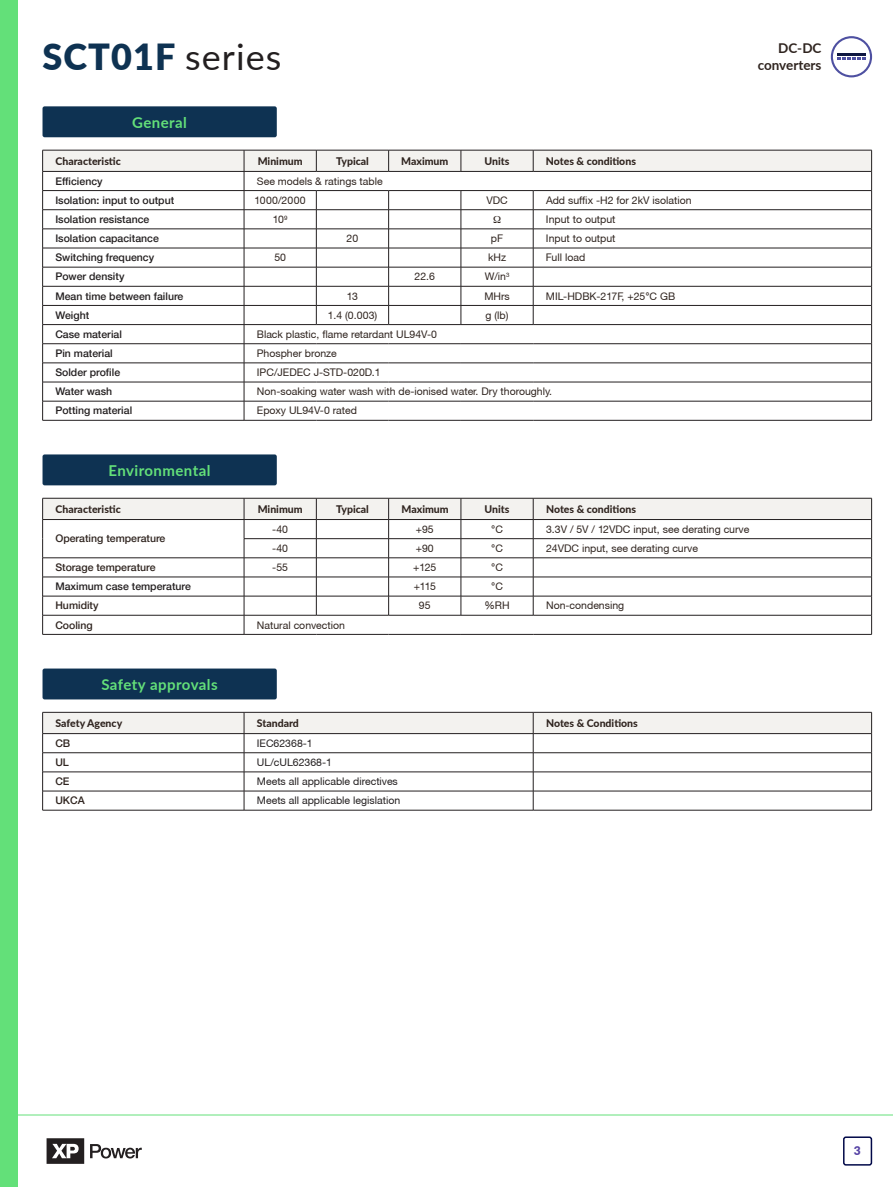
<style>
.page{position:relative;width:893px;height:1187px;background:#fff}
.page>*{position:absolute;margin:0;border:0;box-sizing:border-box;transform-origin:0 0}
.t1{font:900 36px "Lato";letter-spacing:.03em;color:#0e3252}
.t2{font:700 15px "Lato";letter-spacing:.03em;color:#63e079}
.t3{font:700 13.5px/16.5px "Lato";color:#2f241f;text-align:right}
.t4{font:900 12px "Lato";color:#5643a5}
.t5{font:10.5px "Helvetica Neue CE";color:#2f241f}
.t6{font:500 10.5px "Helvetica Neue LT";color:#231f20}
.t7{font:800 10.5px "Lato";color:#2f241f}
.t8{font:10.5px "Helvetica Neue CE";color:#231f20}
.t9{font:500 10.5px "Helvetica Neue LT";color:#2f241f}
.t10{font:10.5px "Helvetica Neue CE";letter-spacing:.04em;color:#2f241f}
.s1{font-weight:400;color:#231f20}
</style>
<div class="page">
<div style="left:43px;top:106px;width:234px;height:31px;background:#0e3252;border-radius:2px"></div>
<div style="left:0;top:0;width:17px;height:1186px;background:#63e079"></div>
<svg style="left:47px;top:1138px;width:37px;height:25px"></svg>
<svg style="left:90px;top:1144px;width:52px;height:14px"></svg>
<div style="left:843px;top:1136px;width:29px;height:29px;border:2px solid #010848;border-radius:2px"></div>
<hr style="left:18px;top:1114px;width:875px;height:1px;background:#63e079">
<svg style="left:831px;top:36px;width:41px;height:41px"></svg>
<div style="left:43px;top:454px;width:234px;height:31px;background:#0e3252;border-radius:2px"></div>
<hr style="left:43px;top:420px;width:201px;height:1px;background:#231f20">
<hr style="left:244px;top:420px;width:72px;height:1px;background:#231f20">
<hr style="left:316px;top:420px;width:73px;height:1px;background:#231f20">
<hr style="left:389px;top:420px;width:72px;height:1px;background:#231f20">
<hr style="left:461px;top:420px;width:72px;height:1px;background:#231f20">
<hr style="left:533px;top:420px;width:339px;height:1px;background:#231f20">
<svg style="left:42px;top:498px;width:830px;height:136px"></svg>
<hr style="left:43px;top:634px;width:201px;height:1px;background:#231f20">
<hr style="left:244px;top:634px;width:72px;height:1px;background:#231f20">
<hr style="left:316px;top:634px;width:73px;height:1px;background:#231f20">
<hr style="left:389px;top:634px;width:72px;height:1px;background:#231f20">
<hr style="left:461px;top:634px;width:72px;height:1px;background:#231f20">
<hr style="left:533px;top:634px;width:339px;height:1px;background:#231f20">
<div style="left:43px;top:668px;width:234px;height:31px;background:#0e3252;border-radius:2px"></div>
<svg style="left:42px;top:712px;width:830px;height:98px"></svg>
<hr style="left:43px;top:809px;width:201px;height:1px;background:#231f20">
<hr style="left:244px;top:809px;width:289px;height:1px;background:#231f20">
<hr style="left:533px;top:809px;width:339px;height:1px;background:#231f20">
<svg style="left:42px;top:150px;width:830px;height:270px"></svg>
<p class="t1" style="left:43px;top:29px;width:240px">SCT01F <span class="s1">series</span></p>
<h2 class="t2" style="left:132px;top:111px;width:56px">General</h2>
<p class="t7" style="left:55px;top:153px;width:67px">Characteristic</p>
<p class="t7" style="left:258px;top:153px;width:46px">Minimum</p>
<p class="t7" style="left:336px;top:153px;width:34px">Typical</p>
<p class="t7" style="left:401px;top:153px;width:49px">Maximum</p>
<p class="t7" style="left:485px;top:153px;width:26px">Units</p>
<p class="t7" style="left:546px;top:153px;width:91px">Notes &amp; conditions</p>
<p class="t6" style="left:55px;top:175px;width:49px">Efficiency</p>
<p class="t5" style="left:257px;top:175px;width:127px">See models &amp; ratings table</p>
<p class="t6" style="left:55px;top:194px;width:120px">Isolation: input to output</p>
<p class="t10" style="left:255px;top:194px;width:53px">1000/2000</p>
<p class="t5" style="left:486px;top:194px;width:23px">VDC</p>
<p class="t5" style="left:546px;top:194px;width:147px">Add suffix -H2 for 2kV isolation</p>
<p class="t6" style="left:55px;top:213px;width:95px">Isolation resistance</p>
<p class="t5" style="left:273px;top:213px;width:16px">10<sup>9</sup></p>
<p class="t5" style="left:546px;top:213px;width:71px">Input to output</p>
<p class="t6" style="left:55px;top:232px;width:105px">Isolation capacitance</p>
<p class="t5" style="left:347px;top:232px;width:13px">20</p>
<p class="t5" style="left:491px;top:232px;width:14px">pF</p>
<p class="t5" style="left:546px;top:232px;width:71px">Input to output</p>
<p class="t6" style="left:55px;top:251px;width:100px">Switching frequency</p>
<p class="t5" style="left:274px;top:251px;width:13px">50</p>
<p class="t5" style="left:488px;top:251px;width:20px">kHz</p>
<p class="t5" style="left:546px;top:251px;width:41px">Full load</p>
<p class="t6" style="left:55px;top:270px;width:71px">Power density</p>
<p class="t5" style="left:415px;top:270px;width:22px">22.6</p>
<p class="t5" style="left:485px;top:270px;width:26px">W/in<sup>3</sup></p>
<p class="t6" style="left:55px;top:289px;width:129px">Mean time between failure</p>
<p class="t5" style="left:347px;top:289px;width:13px">13</p>
<p class="t5" style="left:484px;top:289px;width:27px">MHrs</p>
<p class="t5" style="left:546px;top:289px;width:131px">MIL-HDBK-217F, +25°C GB</p>
<p class="t6" style="left:55px;top:309px;width:35px">Weight</p>
<p class="t5" style="left:328px;top:309px;width:51px">1.4 (0.003)</p>
<p class="t5" style="left:486px;top:309px;width:24px">g (lb)</p>
<p class="t6" style="left:55px;top:328px;width:68px">Case material</p>
<p class="t5" style="left:257px;top:328px;width:182px">Black plastic, flame retardant UL94V-0</p>
<p class="t6" style="left:55px;top:347px;width:59px">Pin material</p>
<p class="t5" style="left:257px;top:347px;width:81px">Phospher bronze</p>
<p class="t6" style="left:55px;top:366px;width:66px">Solder profile</p>
<p class="t5" style="left:257px;top:366px;width:125px">IPC/JEDEC J-STD-020D.1</p>
<p class="t6" style="left:55px;top:385px;width:58px">Water wash</p>
<p class="t5" style="left:257px;top:385px;width:297px">Non-soaking water wash with de-ionised water. Dry thoroughly.</p>
<p class="t6" style="left:55px;top:404px;width:78px">Potting material</p>
<p class="t5" style="left:257px;top:404px;width:102px">Epoxy UL94V-0 rated</p>
<p class="t3" style="left:758px;top:40px;width:65px">DC-DC converters</p>
<p class="t2" style="left:108px;top:459px;width:104px">Environmental</p>
<p class="t7" style="left:56px;top:501px;width:67px">Characteristic</p>
<p class="t7" style="left:258px;top:501px;width:46px">Minimum</p>
<p class="t7" style="left:336px;top:501px;width:34px">Typical</p>
<p class="t7" style="left:401px;top:501px;width:49px">Maximum</p>
<p class="t7" style="left:485px;top:501px;width:26px">Units</p>
<p class="t7" style="left:546px;top:501px;width:91px">Notes &amp; conditions</p>
<p class="t9" style="left:55px;top:532px;width:112px">Operating temperature</p>
<p class="t5" style="left:272px;top:522px;width:17px">-40</p>
<p class="t5" style="left:416px;top:522px;width:19px">+95</p>
<p class="t5" style="left:491px;top:522px;width:13px">°C</p>
<p class="t5" style="left:546px;top:522px;width:205px">3.3V / 5V / 12VDC input, see derating curve</p>
<p class="t5" style="left:272px;top:542px;width:17px">-40</p>
<p class="t5" style="left:416px;top:542px;width:19px">+90</p>
<p class="t5" style="left:491px;top:542px;width:13px">°C</p>
<p class="t5" style="left:546px;top:542px;width:153px">24VDC input, see derating curve</p>
<p class="t9" style="left:55px;top:561px;width:102px">Storage temperature</p>
<p class="t5" style="left:272px;top:561px;width:17px">-55</p>
<p class="t5" style="left:413px;top:561px;width:25px">+125</p>
<p class="t5" style="left:491px;top:561px;width:13px">°C</p>
<p class="t6" style="left:55px;top:580px;width:137px">Maximum case temperature</p>
<p class="t5" style="left:414px;top:580px;width:24px">+115</p>
<p class="t5" style="left:491px;top:580px;width:13px">°C</p>
<p class="t9" style="left:55px;top:599px;width:45px">Humidity</p>
<p class="t5" style="left:419px;top:599px;width:13px">95</p>
<p class="t5" style="left:484px;top:599px;width:27px">%RH</p>
<p class="t5" style="left:546px;top:599px;width:80px">Non-condensing</p>
<p class="t9" style="left:55px;top:618px;width:39px">Cooling</p>
<p class="t5" style="left:257px;top:618px;width:89px">Natural convection</p>
<p class="t2" style="left:101px;top:673px;width:118px">Safety approvals</p>
<p class="t7" style="left:56px;top:715px;width:68px">Safety Agency</p>
<p class="t7" style="left:257px;top:715px;width:44px">Standard</p>
<p class="t7" style="left:546px;top:715px;width:93px">Notes &amp; Conditions</p>
<p class="t9" style="left:55px;top:736px;width:16px">CB</p>
<p class="t8" style="left:257px;top:736px;width:57px">IEC62368-1</p>
<p class="t9" style="left:55px;top:756px;width:15px">UL</p>
<p class="t8" style="left:257px;top:756px;width:77px">UL/cUL62368-1</p>
<p class="t9" style="left:55px;top:775px;width:16px">CE</p>
<p class="t8" style="left:257px;top:775px;width:142px">Meets all applicable directives</p>
<p class="t9" style="left:55px;top:794px;width:31px">UKCA</p>
<p class="t8" style="left:257px;top:794px;width:145px">Meets all applicable legislation</p>
<p class="t4" style="left:854px;top:1141px;width:8px">3</p>
</div>
